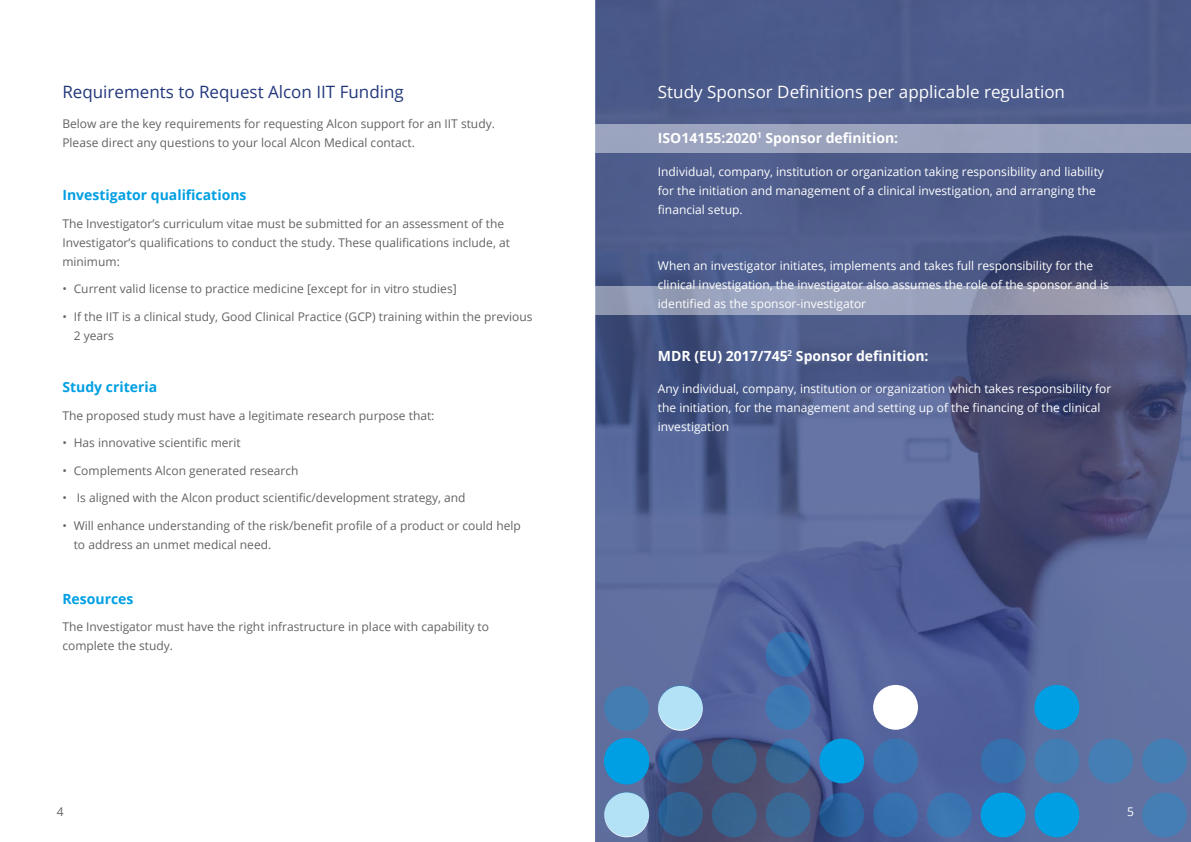
<style>
.page{position:relative;width:1191px;height:842px;background:#fff}
.page>*{position:absolute;margin:0;border:0;box-sizing:border-box;transform-origin:0 0}
.t1{font:17px "Open Sans";color:#fff}
.t2{font:17px "Open Sans";color:#22387d}
.t3{font:700 14px "Open Sans";color:#fff}
.t4{font:700 14px "Open Sans";color:#009fe3}
.t5{font:12px/19px "Open Sans";color:#646363}
.t6{font:12px/19px "Open Sans";color:#fff}
</style>
<div class="page">
<svg style="left:595px;top:0;width:596px;height:842px;background:#4f5d8d"></svg>
<div style="left:1142px;top:792px;width:44px;height:45px;background:#447eb5;border-radius:50%"></div>
<div style="left:1142px;top:739px;width:44px;height:44px;background:#447eb4;border-radius:50%"></div>
<div style="left:1088px;top:739px;width:45px;height:44px;background:#447eb4;border-radius:50%"></div>
<div style="left:1034px;top:792px;width:45px;height:45px;background:#009fe3;border-radius:50%"></div>
<div style="left:1034px;top:739px;width:45px;height:44px;background:#427db3;border-radius:50%"></div>
<div style="left:1034px;top:685px;width:45px;height:45px;background:#009fe3;border-radius:50%"></div>
<div style="left:980px;top:792px;width:45px;height:45px;background:#009fe3;border-radius:50%"></div>
<div style="left:980px;top:739px;width:45px;height:44px;background:#376fac;border-radius:50%"></div>
<div style="left:927px;top:792px;width:44px;height:45px;background:#3d76b1;border-radius:50%"></div>
<div style="left:873px;top:792px;width:45px;height:45px;background:#356eac;border-radius:50%"></div>
<div style="left:873px;top:739px;width:45px;height:44px;background:#3a74b1;border-radius:50%"></div>
<div style="left:873px;top:685px;width:45px;height:45px;background:#fff;border-radius:50%"></div>
<svg style="left:819px;top:792px;width:45px;height:45px;background:#2a5f9b"></svg>
<div style="left:819px;top:739px;width:45px;height:44px;background:#009fe3;border-radius:50%"></div>
<div style="left:765px;top:792px;width:45px;height:45px;background:#3a6997;border-radius:50%"></div>
<svg style="left:765px;top:739px;width:45px;height:44px;background:#376898"></svg>
<div style="left:765px;top:685px;width:45px;height:45px;background:#3e78b3;border-radius:50%"></div>
<svg style="left:765px;top:632px;width:45px;height:45px;background:#376fac"></svg>
<div style="left:712px;top:792px;width:44px;height:45px;background:#36638e;border-radius:50%"></div>
<div style="left:712px;top:739px;width:44px;height:44px;background:#36628e;border-radius:50%"></div>
<svg style="left:658px;top:739px;width:45px;height:44px;background:#306294"></svg>
<div style="left:658px;top:792px;width:45px;height:44px;background:#31608f;border-radius:50%"></div>
<svg style="left:658px;top:686px;width:45px;height:45px"></svg>
<div style="left:658px;top:685px;width:45px;height:45px;background:#b3e2f6;border-radius:50%"></div>
<svg style="left:604px;top:792px;width:45px;height:45px"></svg>
<div style="left:604px;top:792px;width:45px;height:44px;background:#b3e2f6;border-radius:50%"></div>
<div style="left:604px;top:686px;width:45px;height:45px;background:#437db2;border-radius:50%"></div>
<svg style="left:604px;top:738px;width:45px;height:45px"></svg>
<div style="left:604px;top:740px;width:45px;height:44px;background:#009fe3;border-radius:50%"></div>
<div style="left:595px;top:124px;width:596px;height:28px;background:#9ba3bd"></div>
<div style="left:595px;top:286px;width:596px;height:29px;background:linear-gradient(to right,#96a1bc,#9c9db2)"></div>
<h1 class="t2" style="left:62px;top:80px;width:343px">Requirements to Request Alcon IIT Funding</h1>
<h1 class="t1" style="left:658px;top:80px;width:409px">Study Sponsor Definitions per applicable regulation</h1>
<p class="t3" style="left:658px;top:128px;width:242px">ISO14155:2020<sup>1</sup> Sponsor definition:</p>
<p class="t6" style="left:658px;top:161px;width:447px">Individual, company, institution or organization taking responsibility and liability for the initiation and management of a clinical investigation, and arranging the financial setup.</p>
<p class="t5" style="left:62px;top:114px;width:434px">Below are the key requirements for requesting Alcon support for an IIT study.<br>Please direct any questions to your local Alcon Medical contact.</p>
<p class="t4" style="left:62px;top:185px;width:186px">Investigator qualifications</p>
<p class="t5" style="left:62px;top:213px;width:449px">The Investigator’s curriculum vitae must be submitted for an assessment of the<br>Investigator’s qualifications to conduct the study. These qualifications include, at minimum:</p>
<p class="t5" style="left:62px;top:279px;width:396px">• Current valid license to practice medicine [except for in vitro studies]</p>
<p class="t5" style="left:74px;top:306px;width:460px;text-indent:-11px">• If the IIT is a clinical study, Good Clinical Practice (GCP) training within the previous<br>2 years</p>
<p class="t4" style="left:62px;top:377px;width:96px">Study criteria</p>
<p class="t5" style="left:62px;top:406px;width:373px">The proposed study must have a legitimate research purpose that:</p>
<p class="t5" style="left:62px;top:433px;width:180px">• Has innovative scientific merit</p>
<p class="t5" style="left:62px;top:461px;width:238px">• Complements Alcon generated research</p>
<p class="t5" style="left:62px;top:488px;width:405px">• Is aligned with the Alcon product scientific/development strategy, and</p>
<p class="t5" style="left:74px;top:516px;width:449px;text-indent:-11px">• Will enhance understanding of the risk/benefit profile of a product or could help to address an unmet medical need.</p>
<p class="t6" style="left:658px;top:255px;width:452px">When an investigator initiates, implements and takes full responsibility for the clinical investigation, the investigator also assumes the role of the sponsor and is identified as the sponsor-investigator</p>
<p class="t3" style="left:658px;top:345px;width:272px">MDR (EU) 2017/745<sup>2</sup> Sponsor definition:</p>
<p class="t6" style="left:658px;top:379px;width:455px">Any individual, company, institution or organization which takes responsibility for the initiation, for the management and setting up of the financing of the clinical investigation</p>
<p class="t4" style="left:62px;top:589px;width:73px">Resources</p>
<p class="t5" style="left:62px;top:617px;width:428px">The Investigator must have the right infrastructure in place with capability to complete the study.</p>
<p class="t5" style="left:57px;top:801px;width:8px">4</p>
<p class="t6" style="left:1127px;top:801px;width:8px">5</p>
</div>
